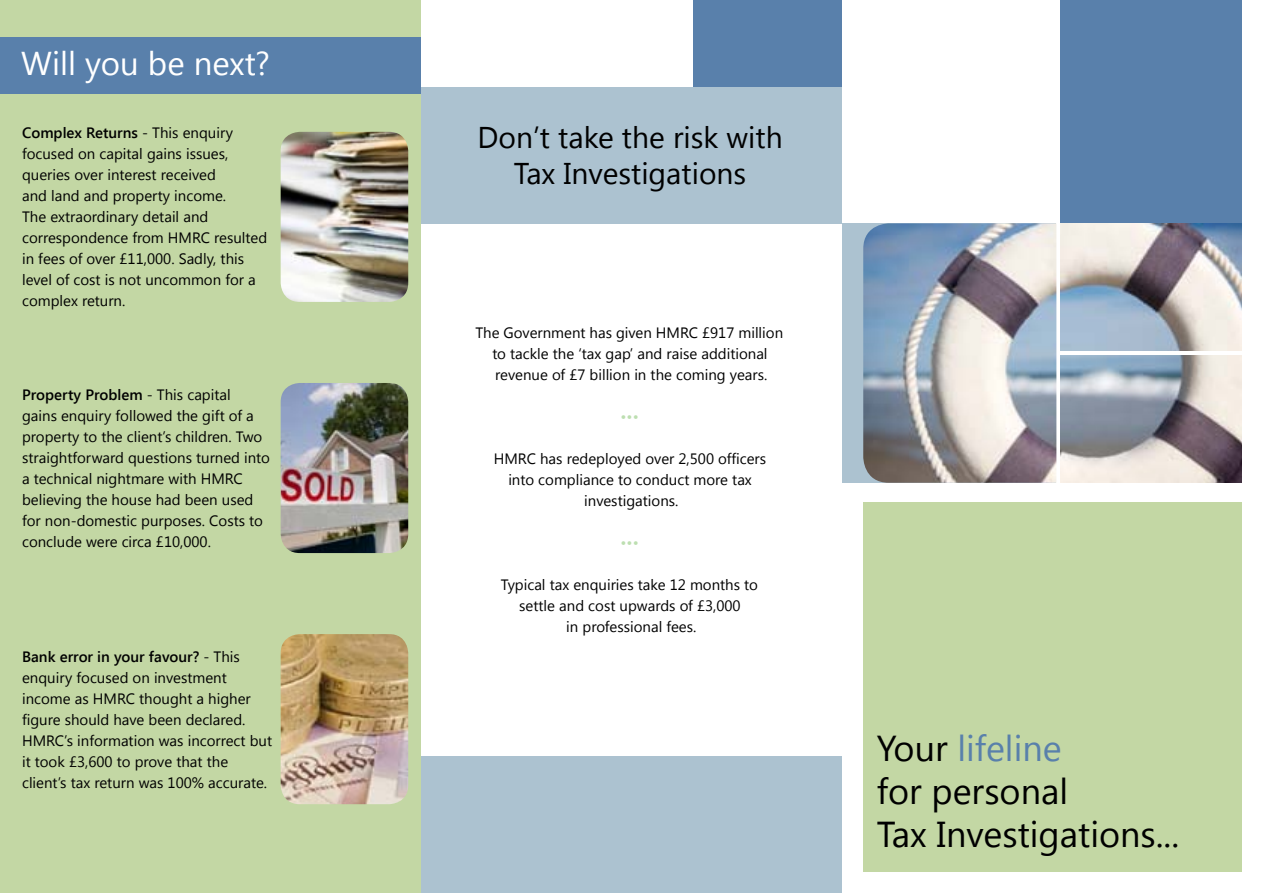
<style>
.page{position:relative;width:1263px;height:893px;background:#fff}
.page>*{position:absolute;margin:0;border:0;box-sizing:border-box;transform-origin:0 0}
.t1{font:36px/43.2px "Segoe UI";color:#000}
.t2{font:33px "Segoe UI";color:#fff}
.t3{font:30px/36px "Segoe UI";color:#000;text-align:center}
.t4{font:15px/21px "Segoe UI";color:#000}
.t5{font:15px "Segoe UI";color:#bddfb1}
.s1{font-weight:600}
.s2{color:#5980ab}
</style>
<div class="page">
<div style="left:863px;top:502px;width:379px;height:370px;background:#c3d7a4"></div>
<div style="left:842px;top:223px;width:213px;height:260px;background:#acc2d0"></div>
<div style="left:1061px;top:0;width:181px;height:351px;background:#5980ab"></div>
<div style="left:693px;top:0;width:149px;height:223px;background:#5980ab"></div>
<div style="left:417px;top:87px;width:425px;height:136px;background:#acc2d0"></div>
<div style="left:421px;top:757px;width:421px;height:136px;background:#acc2d0"></div>
<div style="left:0;top:0;width:421px;height:893px;background:#c3d7a4"></div>
<div style="left:0;top:38px;width:421px;height:56px;background:#5980ab"></div>
<img style="left:281px;top:132px;width:127px;height:170px">
<img style="left:281px;top:383px;width:127px;height:170px">
<img style="left:281px;top:634px;width:127px;height:170px">
<img style="left:1061px;top:223px;width:181px;height:128px">
<img style="left:863px;top:223px;width:193px;height:260px">
<img style="left:1061px;top:355px;width:181px;height:128px">
<h2 class="t2" style="left:21px;top:40px;width:250px">Will you be next?</h2>
<p class="t4" style="left:22px;top:122px;width:247px"><span class="s1">Complex Returns</span> - This enquiry focused on capital gains issues, queries over interest received<br>and land and property income.<br>The extraordinary detail and correspondence from HMRC resulted in fees of over £11,000. Sadly, this level of cost is not uncommon for a complex return.</p>
<p class="t4" style="left:22px;top:383px;width:249px"><span class="s1">Property Problem</span> - This capital<br>gains enquiry followed the gift of a property to the client’s children. Two straightforward questions turned into a technical nightmare with HMRC believing the house had been used for non-domestic purposes. Costs to conclude were circa £10,000.</p>
<p class="t4" style="left:22px;top:645px;width:252px"><span class="s1">Bank error in your favour?</span> - This enquiry focused on investment income as HMRC thought a higher figure should have been declared.<br>HMRC’s information was incorrect but it took £3,600 to prove that the client’s tax return was 100% accurate.</p>
<h3 class="t3" style="left:477px;top:118px;width:307px">Don’t take the risk with<br>Tax Investigations</h3>
<p class="t4" style="left:475px;top:321px;width:309px;text-align:center">The Government has given HMRC £917 million to tackle the ‘tax gap’ and raise additional revenue of £7 billion in the coming years.</p>
<p class="t5" style="left:620px;top:406px;width:20px">•••</p>
<p class="t4" style="left:494px;top:447px;width:274px;text-align:center">HMRC has redeployed over 2,500 officers into compliance to conduct more tax investigations.</p>
<p class="t5" style="left:620px;top:532px;width:20px">•••</p>
<p class="t4" style="left:501px;top:573px;width:259px;text-align:center">Typical tax enquiries take 12 months to settle and cost upwards of £3,000<br>in professional fees.</p>
<h1 class="t1" style="left:877px;top:724px;width:304px">Your <span class="s2">lifeline<br></span>for personal<br>Tax Investigations...</h1>
</div>
